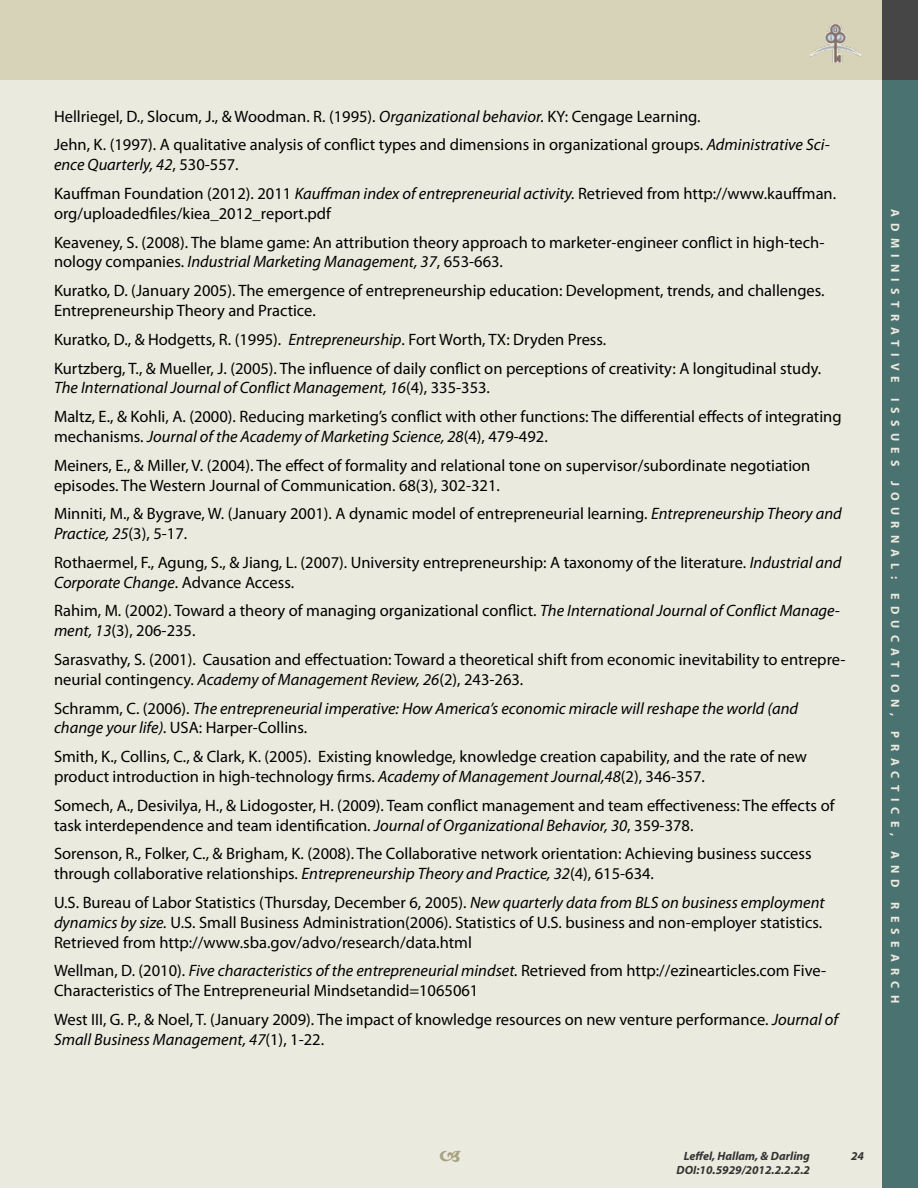
<style>
.page{position:relative;width:918px;height:1188px;background:#ebeade}
.page>*{position:absolute;margin:0;border:0;box-sizing:border-box;transform-origin:0 0}
.t1{font:16.5px/28.8px "Myriad Pro";color:#000}
.t2{font:italic 16.5px/28.8px "Myriad Pro";color:#000}
.t3{font:700 12px "Myriad Pro";letter-spacing:.52em;color:#ebeade}
.t4{font:italic 700 12px "Myriad Pro";color:#333}
.s1{font-style:italic}
.s2{font-style:normal}
</style>
<div class="page">
<div style="left:0;top:0;width:882px;height:80px;background:#d7d3b9"></div>
<div style="left:882px;top:80px;width:36px;height:1108px;background:#4a7270"></div>
<div style="left:882px;top:0;width:36px;height:80px;background:#464646"></div>
<img style="left:811px;top:24px;width:50px;height:38px">
<p class="t1" style="left:54px;top:101px;width:777px">Hellriegel, D., Slocum, J., &amp; Woodman. R. (1995). <span class="s1">Organizational behavior.</span> KY: Cengage Learning.<br>Jehn, K. (1997). A qualitative analysis of conflict types and dimensions in organizational groups. <span class="s1">Administrative Sci-</span></p>
<p class="t1" style="left:54px;top:150px;width:784px"><span class="s1">ence Quarterly, 42</span>, 530-557.<br>Kauffman Foundation (2012). 2011 <span class="s1">Kauffman index of entrepreneurial activity.</span> Retrieved from http://www.kauffman.</p>
<p class="t1" style="left:54px;top:199px;width:772px">org/uploadedfiles/kiea_2012_report.pdf<br>Keaveney, S. (2008). The blame game: An attribution theory approach to marketer-engineer conflict in high-tech-</p>
<p class="t1" style="left:54px;top:247px;width:772px">nology companies. <span class="s1">Industrial Marketing Management, 37</span>, 653-663.<br>Kuratko, D. (January 2005). The emergence of entrepreneurship education: Development, trends, and challenges.</p>
<p class="t1" style="left:54px;top:296px;width:769px">Entrepreneurship Theory and Practice.<br>Kuratko, D., &amp; Hodgetts, R. (1995). <span class="s1">Entrepreneurship</span>. Fort Worth, TX: Dryden Press.<br>Kurtzberg, T., &amp; Mueller, J. (2005). The influence of daily conflict on perceptions of creativity: A longitudinal study.</p>
<p class="t1" style="left:54px;top:373px;width:789px"><span class="s1">The International Journal of Conflict Management, 16</span>(4), 335-353.<br>Maltz, E., &amp; Kohli, A. (2000). Reducing marketing’s conflict with other functions: The differential effects of integrating</p>
<p class="t1" style="left:54px;top:422px;width:758px">mechanisms. <span class="s1">Journal of the Academy of Marketing Science, 28</span>(4), 479-492.<br>Meiners, E., &amp; Miller, V. (2004). The effect of formality and relational tone on supervisor/subordinate negotiation</p>
<p class="t1" style="left:54px;top:470px;width:789px">episodes. The Western Journal of Communication. 68(3), 302-321.<br>Minniti, M., &amp; Bygrave, W. (January 2001). A dynamic model of entrepreneurial learning. <span class="s1">Entrepreneurship Theory and</span></p>
<p class="t1" style="left:54px;top:519px;width:789px"><span class="s1">Practice, 25</span>(3), 5-17.<br>Rothaermel, F., Agung, S., &amp; Jiang, L. (2007). University entrepreneurship: A taxonomy of the literature. <span class="s1">Industrial and</span></p>
<p class="t1" style="left:54px;top:568px;width:787px"><span class="s1">Corporate Change</span>. Advance Access.<br>Rahim, M. (2002). Toward a theory of managing organizational conflict. <span class="s1">The International Journal of Conflict Manage-</span></p>
<p class="t1" style="left:54px;top:616px;width:793px"><span class="s1">ment, 13</span>(3), 206-235.<br>Sarasvathy, S. (2001). Causation and effectuation: Toward a theoretical shift from economic inevitability to entrepre-</p>
<p class="t2" style="left:54px;top:665px;width:746px"><span class="s2">neurial contingency.</span> Academy of Management Review, 26<span class="s2">(2), 243-263.<br>Schramm, C. (2006).</span> The entrepreneurial imperative: How America’s economic miracle will reshape the world (and</p>
<p class="t1" style="left:54px;top:713px;width:755px"><span class="s1">change your life).</span> USA: Harper-Collins.<br>Smith, K., Collins, C., &amp; Clark, K. (2005). Existing knowledge, knowledge creation capability, and the rate of new</p>
<p class="t1" style="left:54px;top:762px;width:782px">product introduction in high-technology firms. <span class="s1">Academy of Management Journal,48</span>(2), 346-357.<br>Somech, A., Desivilya, H., &amp; Lidogoster, H. (2009). Team conflict management and team effectiveness: The effects of</p>
<p class="t1" style="left:54px;top:810px;width:759px">task interdependence and team identification. <span class="s1">Journal of Organizational Behavior, 30</span>, 359-378.<br>Sorenson, R., Folker, C., &amp; Brigham, K. (2008). The Collaborative network orientation: Achieving business success</p>
<p class="t1" style="left:54px;top:859px;width:772px">through collaborative relationships. <span class="s1">Entrepreneurship Theory and Practice, 32</span>(4), 615-634.<br>U.S. Bureau of Labor Statistics (Thursday, December 6, 2005). <span class="s1">New quarterly data from BLS on business employment</span></p>
<p class="t1" style="left:54px;top:912px;width:770px;line-height:19.8px"><span class="s1">dynamics by size.</span> U.S. Small Business Administration(2006). Statistics of U.S. business and non-employer statistics.<br>Retrieved from http://www.sba.gov/advo/research/data.html</p>
<p class="t1" style="left:54px;top:961px;width:774px;line-height:19.8px">Wellman, D. (2010). <span class="s1">Five characteristics of the entrepreneurial mindset.</span> Retrieved from http://ezinearticles.com Five-<br>Characteristics of The Entrepreneurial Mindsetandid=1065061</p>
<p class="t1" style="left:54px;top:1009px;width:786px;line-height:19.8px">West III, G. P., &amp; Noel, T. (January 2009). The impact of knowledge resources on new venture performance. <span class="s1">Journal of<br>Small Business Management, 47</span>(1), 1-22.</p>
<p class="t3" style="left:903px;top:209px;width:795px;rotate:90deg">ADMINISTRATIVE ISSUES JOURNAL: EdUCATION, PRACTICE, AND RESEARCH</p>
<p class="t4" style="left:684px;top:1148px;width:128px">Leffel, Hallam, &amp; Darling</p>
<p class="t4" style="left:851px;top:1148px;width:14px">24</p>
<p class="t4" style="left:677px;top:1162px;width:135px">DOI:10.5929/2012.2.2.2.2</p>
</div>
